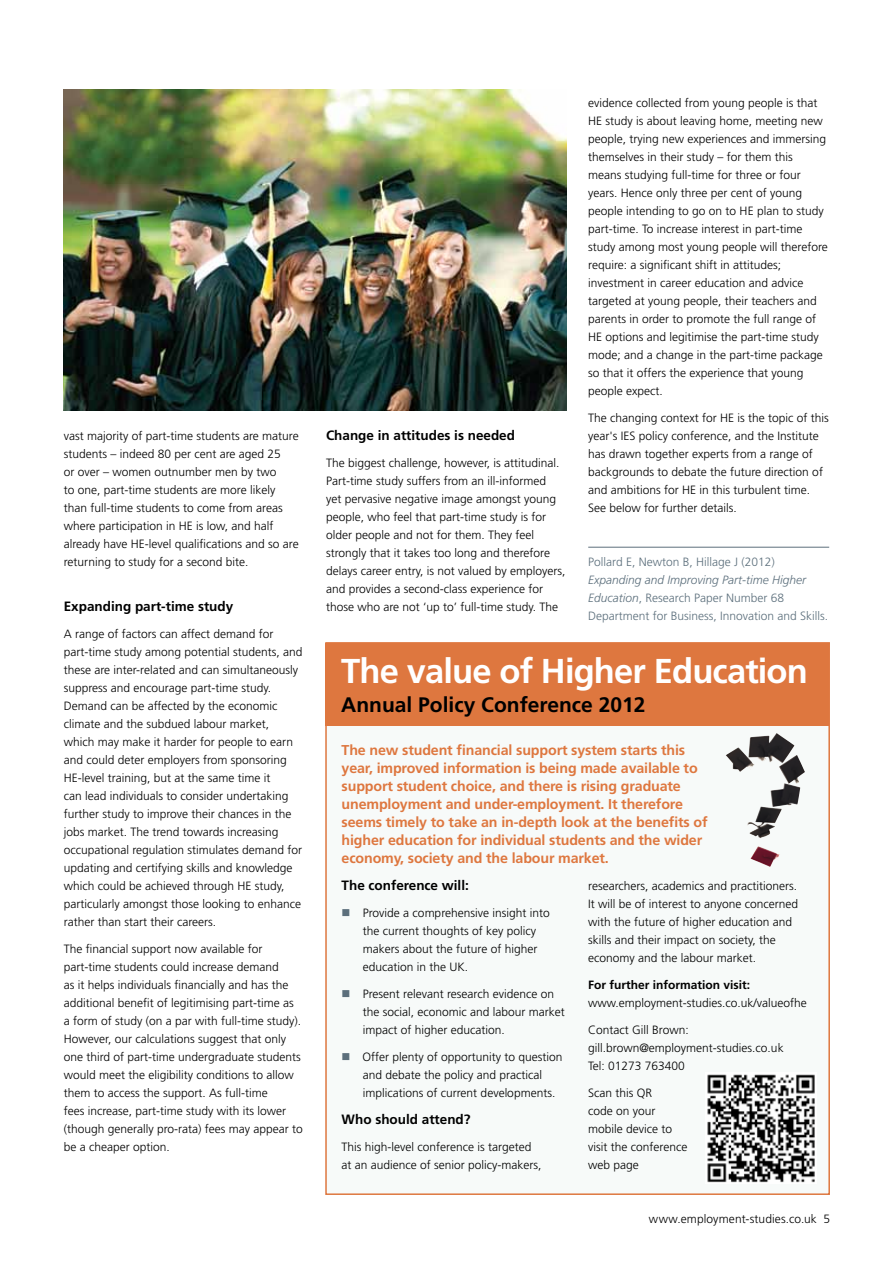
<style>
.page{position:relative;width:893px;height:1263px;background:#fff}
.page>*{position:absolute;margin:0;border:0;box-sizing:border-box;transform-origin:0 0}
.t1{font:700 34.5px "Frutiger";letter-spacing:-.025em;color:#fff}
.t2{font:700 21px "Frutiger";color:#000}
.t3{font:700 14.25px/18px "Frutiger";letter-spacing:-.01em;color:#de773f}
.t4{font:700 13.5px "Frutiger";color:#000}
.t5{font:300 12px/18px "Frutiger";color:#000}
.t6{font:300 12px/18px "Frutiger";color:#5c6f7c}
.t7{font:700 12px "Frutiger";color:#000}
.s1{font-style:italic}
.s2{color:#5c6f7c}
</style>
<div class="page">
<div style="left:325px;top:642px;width:505px;height:553px;background:#f7faf9;border:2px solid #de773f"></div>
<div style="left:325px;top:643px;width:504px;height:83px;background:#de773f"></div>
<img style="left:64px;top:89px;width:503px;height:321px">
<hr style="left:588px;top:547px;width:241px;height:1px;background:#5c6f7c">
<img style="left:758px;top:734px;width:18px;height:9px">
<img style="left:707px;top:1074px;width:108px;height:109px">
<p class="t5" style="left:64px;top:427px;width:236px">vast majority of part-time students are mature students – indeed 80 per cent are aged 25<br>or over – women outnumber men by two<br>to one, part-time students are more likely than full-time students to come from areas where participation in HE is low, and half already have HE-level qualifications and so are returning to study for a second bite.</p>
<p class="t4" style="left:64px;top:598px;width:171px">Expanding part-time study</p>
<p class="t5" style="left:64px;top:625px;width:240px">A range of factors can affect demand for part-time study among potential students, and these are inter-related and can simultaneously suppress and encourage part-time study.<br>Demand can be affected by the economic climate and the subdued labour market, which may make it harder for people to earn and could deter employers from sponsoring HE-level training, but at the same time it<br>can lead individuals to consider undertaking further study to improve their chances in the jobs market. The trend towards increasing occupational regulation stimulates demand for updating and certifying skills and knowledge which could be achieved through HE study, particularly amongst those looking to enhance rather than start their careers.</p>
<p class="t5" style="left:64px;top:940px;width:241px">The financial support now available for part-time students could increase demand<br>as it helps individuals financially and has the additional benefit of legitimising part-time as<br>a form of study (on a par with full-time study).<br>However, our calculations suggest that only one third of part-time undergraduate students would meet the eligibility conditions to allow them to access the support. As full-time<br>fees increase, part-time study with its lower (though generally pro-rata) fees may appear to be a cheaper option.</p>
<p class="t4" style="left:326px;top:427px;width:191px">Change in attitudes is needed</p>
<p class="t5" style="left:326px;top:454px;width:241px">The biggest challenge, however, is attitudinal.<br>Part-time study suffers from an ill-informed<br>yet pervasive negative image amongst young people, who feel that part-time study is for older people and not for them. They feel strongly that it takes too long and therefore delays career entry, is not valued by employers, and provides a second-class experience for those who are not ‘up to’ full-time study. The</p>
<p class="t5" style="left:588px;top:94px;width:241px">evidence collected from young people is that HE study is about leaving home, meeting new people, trying new experiences and immersing themselves in their study – for them this means studying full-time for three or four years. Hence only three per cent of young people intending to go on to HE plan to study part-time. To increase interest in part-time study among most young people will therefore require: a significant shift in attitudes; investment in career education and advice targeted at young people, their teachers and parents in order to promote the full range of HE options and legitimise the part-time study mode; and a change in the part-time package so that it offers the experience that young people expect.</p>
<p class="t5" style="left:588px;top:409px;width:242px">The changing context for HE is the topic of this year's IES policy conference, and the Institute has drawn together experts from a range of backgrounds to debate the future direction of and ambitions for HE in this turbulent time.<br>See below for further details.</p>
<p class="t6" style="left:588px;top:553px;width:188px">Pollard E, Newton B, Hillage J (2012)</p>
<p class="t6" style="left:588px;top:571px;width:242px"><span class="s1">Expanding and Improving Part-time Higher<br>Education</span>, Research Paper Number 68<br>Department for Business, Innovation and Skills.</p>
<h1 class="t1" style="left:341px;top:650px;width:468px">The value of Higher Education</h1>
<h2 class="t2" style="left:341px;top:693px;width:306px">Annual Policy Conference 2012</h2>
<p class="t3" style="left:342px;top:741px;width:368px">The new student financial support system starts this year, improved information is being made available to support student choice, and there is rising graduate unemployment and under-employment. It therefore seems timely to take an in-depth look at the benefits of higher education for individual students and the wider economy, society and the labour market.</p>
<p class="t4" style="left:342px;top:877px;width:129px">The conference will:</p>
<p class="t5" style="left:363px;top:904px;width:188px;text-indent:-21px"><span class="s2">■</span> Provide a comprehensive insight into the current thoughts of key policy makers about the future of higher education in the UK.</p>
<p class="t5" style="left:363px;top:985px;width:204px;text-indent:-21px"><span class="s2">■</span> Present relevant research evidence on the social, economic and labour market impact of higher education.</p>
<p class="t5" style="left:363px;top:1048px;width:201px;text-indent:-21px"><span class="s2">■</span> Offer plenty of opportunity to question and debate the policy and practical implications of current developments.</p>
<p class="t4" style="left:342px;top:1111px;width:131px">Who should attend?</p>
<p class="t5" style="left:342px;top:1138px;width:202px">This high-level conference is targeted at an audience of senior policy-makers,</p>
<p class="t5" style="left:588px;top:877px;width:212px">researchers, academics and practitioners.<br>It will be of interest to anyone concerned with the future of higher education and skills and their impact on society, the economy and the labour market.</p>
<p class="t7" style="left:588px;top:977px;width:164px">For further information visit:</p>
<p class="t5" style="left:588px;top:994px;width:220px">www.employment-studies.co.uk/valueofhe</p>
<p class="t5" style="left:588px;top:1021px;width:197px">Contact Gill Brown: gill.brown@employment-studies.co.uk<br>Tel: 01273 763400</p>
<p class="t5" style="left:588px;top:1084px;width:101px">Scan this QR<br>code on your mobile device to visit the conference web page</p>
<p class="t5" style="left:649px;top:1210px;width:183px">www.employment-studies.co.uk 5</p>
</div>
